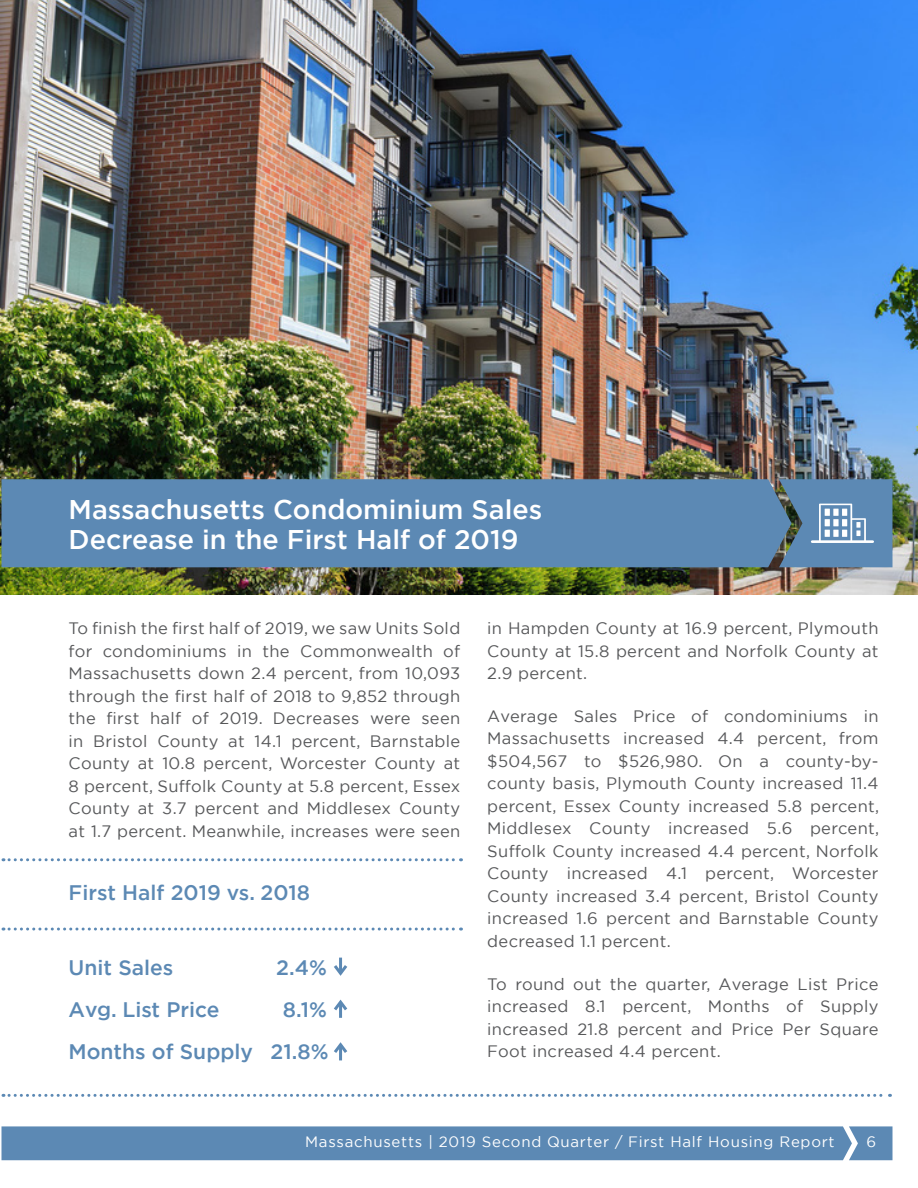
<style>
.page{position:relative;width:918px;height:1188px;background:#fff}
.page>*{position:absolute;margin:0;border:0;box-sizing:border-box;transform-origin:0 0}
.t1{font:500 27px/30px "Gotham";color:#fff}
.t2{font:500 21px "Gotham";color:#5c89b4}
.t3{font:16.5px/22.5px "Gotham";letter-spacing:.02em;color:#57585a;text-align:justify}
.t4{font:15px "Gotham";letter-spacing:.05em;color:#fff}
</style>
<div class="page">
<img style="left:0;top:0;width:918px;height:594px">
<div style="left:2px;top:1126px;width:890px;height:34px;background:#5c89b4"></div>
<div style="left:2px;top:479px;width:777px;height:88px;background:#5c89b4"></div>
<svg style="left:779px;top:479px;width:113px;height:88px;background:#678db0"></svg>
<svg style="left:3px;top:928px;width:458px;height:3px"></svg>
<svg style="left:3px;top:858px;width:458px;height:3px"></svg>
<svg style="left:3px;top:1094px;width:888px;height:3px"></svg>
<svg style="left:334px;top:965px;width:14px;height:11px"></svg>
<hr style="left:339px;top:958px;width:3px;height:15px;background:#5c89b4">
<svg style="left:334px;top:999px;width:14px;height:12px"></svg>
<hr style="left:339px;top:1002px;width:3px;height:16px;background:#5c89b4">
<svg style="left:334px;top:1042px;width:14px;height:11px"></svg>
<hr style="left:339px;top:1045px;width:3px;height:15px;background:#5c89b4">
<p class="t1" style="left:69px;top:494px;width:475px">Massachusetts Condominium Sales<br>Decrease in the First Half of 2019</p>
<p class="t3" style="left:69px;top:617px;width:393px">To finish the first half of 2019, we saw Units Sold for condominiums in the Commonwealth of Massachusetts down 2.4 percent, from 10,093 through the first half of 2018 to 9,852 through the first half of 2019. Decreases were seen in Bristol County at 14.1 percent, Barnstable County at 10.8 percent, Worcester County at 8 percent, Suffolk County at 5.8 percent, Essex County at 3.7 percent and Middlesex County at 1.7 percent. Meanwhile, increases were seen</p>
<p class="t3" style="left:487px;top:617px;width:393px">in Hampden County at 16.9 percent, Plymouth County at 15.8 percent and Norfolk County at 2.9 percent.</p>
<p class="t3" style="left:487px;top:705px;width:393px">Average Sales Price of condominiums in Massachusetts increased 4.4 percent, from $504,567 to $526,980. On a county-by&shy;county basis, Plymouth County increased 11.4 percent, Essex County increased 5.8 percent, Middlesex County increased 5.6 percent, Suffolk County increased 4.4 percent, Norfolk County increased 4.1 percent, Worcester County increased 3.4 percent, Bristol County increased 1.6 percent and Barnstable County decreased 1.1 percent.</p>
<p class="t3" style="left:487px;top:972px;width:393px">To round out the quarter, Average List Price increased 8.1 percent, Months of Supply increased 21.8 percent and Price Per Square Foot increased 4.4 percent.</p>
<p class="t2" style="left:69px;top:879px;width:243px">First Half 2019 vs. 2018</p>
<p class="t2" style="left:69px;top:953px;width:106px">Unit Sales</p>
<p class="t2" style="left:276px;top:953px;width:52px">2.4%</p>
<p class="t2" style="left:69px;top:995px;width:153px">Avg. List Price</p>
<p class="t2" style="left:283px;top:995px;width:45px">8.1%</p>
<p class="t2" style="left:69px;top:1037px;width:261px">Months of Supply 21.8%</p>
<p class="t4" style="left:305px;top:1132px;width:531px">Massachusetts | 2019 Second Quarter / First Half Housing Report</p>
<p class="t4" style="left:866px;top:1133px;width:11px">6</p>
</div>
